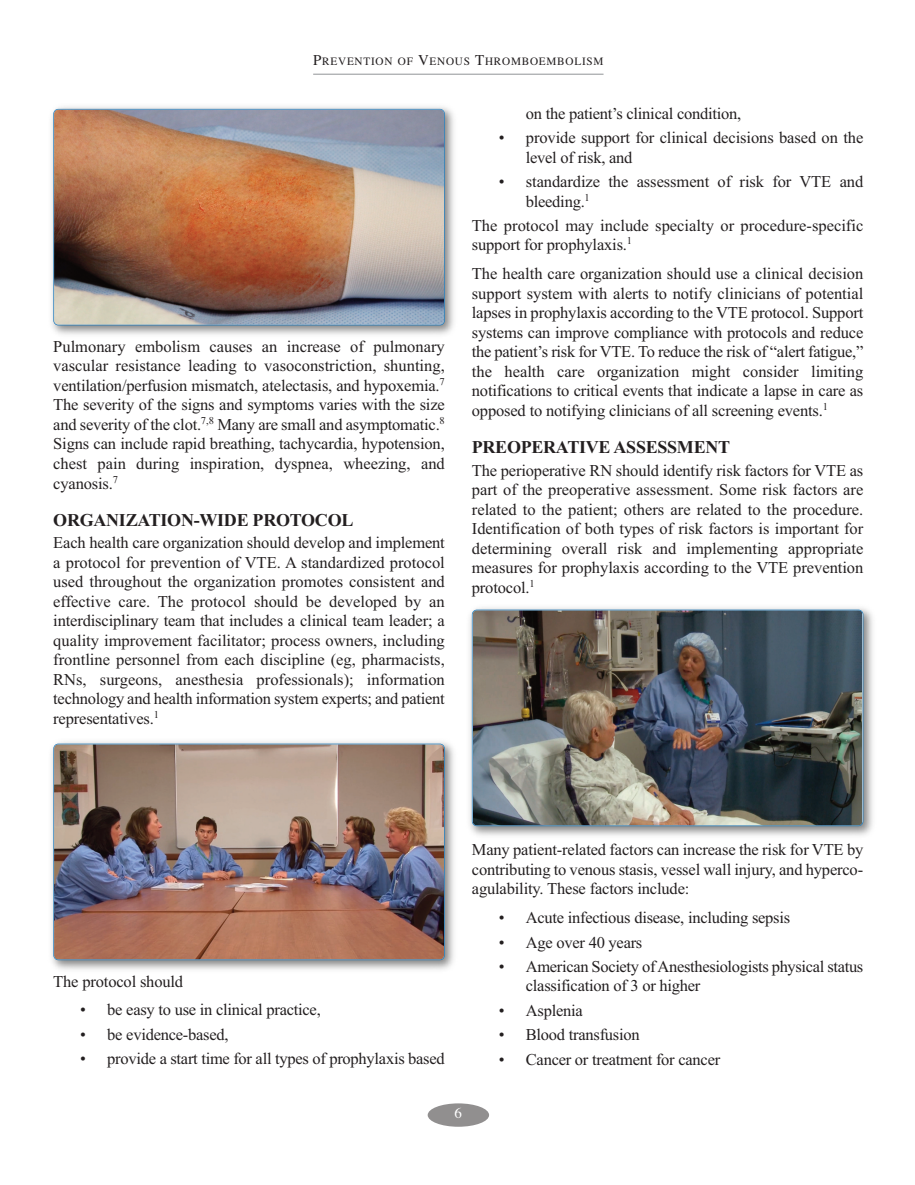
<style>
.page{position:relative;width:915px;height:1185px;background:#fff}
.page>*{position:absolute;margin:0;border:0;box-sizing:border-box;transform-origin:0 0}
.t1{font:700 18px "Times New Roman";letter-spacing:-.015em;color:#231f20}
.t2{font:16.5px/19.5px "Times New Roman";letter-spacing:-.01em;color:#231f20;text-align:justify}
.t3{font:15px "Times";color:#fff}
.t4{font:11.25px "Times";letter-spacing:.065em;color:#231f20}
.s1{font-size:15px}
</style>
<div class="page">
<hr style="left:313px;top:74px;width:290px;height:1px;background:#919396">
<div style="left:428px;top:1103px;width:61px;height:23px;background:#918f8f;border-radius:50%"></div>
<img style="left:51px;top:106px;width:403px;height:229px">
<img style="left:54px;top:110px;width:390px;height:215px;border-radius:4px">
<div style="left:53px;top:109px;width:392px;height:216px;border:2px solid #2881bf;border-radius:5px"></div>
<img style="left:51px;top:741px;width:403px;height:229px">
<img style="left:55px;top:744px;width:388px;height:215px;border-radius:4px">
<div style="left:53px;top:743px;width:392px;height:217px;border:2px solid #2881bf;border-radius:5px"></div>
<img style="left:469px;top:607px;width:404px;height:229px">
<img style="left:473px;top:610px;width:389px;height:215px;border-radius:4px">
<div style="left:472px;top:609px;width:391px;height:217px;border:2px solid #2881bf;border-radius:5px"></div>
<p class="t4" style="left:313px;top:54px;width:292px"><span class="s1">P</span>REVENTION OF <span class="s1">V</span>ENOUS <span class="s1">T</span>HROMBOEMBOLISM</p>
<p class="t2" style="left:53px;top:336px;width:393px">Pulmonary embolism causes an increase of pulmonary vascular resistance leading to vasoconstriction, shunting, ventilation/perfusion mismatch, atelectasis, and hypoxemia.<sup>7<br></sup>The severity of the signs and symptoms varies with the size and severity of the clot.<sup>7,8</sup> Many are small and asymptomatic.<sup>8<br></sup>Signs can include rapid breathing, tachycardia, hypotension, chest pain during inspiration, dyspnea, wheezing, and cyanosis.<sup>7</sup></p>
<p class="t1" style="left:53px;top:509px;width:302px">ORGANIZATION-WIDE PROTOCOL</p>
<p class="t2" style="left:53px;top:533px;width:393px">Each health care organization should develop and implement a protocol for prevention of VTE. A standardized protocol used throughout the organization promotes consistent and effective care. The protocol should be developed by an interdisciplinary team that includes a clinical team leader; a quality improvement facilitator; process owners, including frontline personnel from each discipline (eg, pharmacists, RNs, surgeons, anesthesia professionals); information technology and health information system experts; and patient representatives.<sup>1</sup></p>
<p class="t2" style="left:526px;top:103px;width:217px">on the patient’s clinical condition,</p>
<p class="t2" style="left:526px;top:128px;width:339px;text-indent:-27px">• provide support for clinical decisions based on the level of risk, and</p>
<p class="t2" style="left:526px;top:172px;width:339px;text-indent:-27px">• standardize the assessment of risk for VTE and bleeding.<sup>1</sup></p>
<p class="t2" style="left:472px;top:215px;width:393px">The protocol may include specialty or procedure-specific support for prophylaxis.<sup>1</sup></p>
<p class="t2" style="left:472px;top:264px;width:393px">The health care organization should use a clinical decision support system with alerts to notify clinicians of potential lapses in prophylaxis according to the VTE protocol. Support systems can improve compliance with protocols and reduce the patient’s risk for VTE. To reduce the risk of “alert fatigue,” the health care organization might consider limiting notifications to critical events that indicate a lapse in care as opposed to notifying clinicians of all screening events.<sup>1</sup></p>
<p class="t1" style="left:472px;top:436px;width:260px">PREOPERATIVE ASSESSMENT</p>
<p class="t2" style="left:472px;top:460px;width:393px">The perioperative RN should identify risk factors for VTE as part of the preoperative assessment. Some risk factors are related to the patient; others are related to the procedure.<br>Identification of both types of risk factors is important for determining overall risk and implementing appropriate measures for prophylaxis according to the VTE prevention protocol.<sup>1</sup></p>
<p class="t2" style="left:53px;top:971px;width:131px">The protocol should</p>
<p class="t2" style="left:80px;top:999px;width:242px">• be easy to use in clinical practice,</p>
<p class="t2" style="left:80px;top:1024px;width:150px">• be evidence-based,</p>
<p class="t2" style="left:80px;top:1048px;width:366px">• provide a start time for all types of prophylaxis based</p>
<p class="t2" style="left:472px;top:840px;width:393px">Many patient-related factors can increase the risk for VTE by contributing to venous stasis, vessel wall injury, and hyperco&shy;agulability. These factors include:</p>
<p class="t2" style="left:499px;top:907px;width:293px">• Acute infectious disease, including sepsis</p>
<p class="t2" style="left:499px;top:932px;width:145px">• Age over 40 years</p>
<p class="t2" style="left:526px;top:956px;width:339px;text-indent:-27px">• American Society ofAnesthesiologists physical status classification of 3 or higher</p>
<p class="t2" style="left:499px;top:1000px;width:85px">• Asplenia</p>
<p class="t2" style="left:499px;top:1024px;width:142px">• Blood transfusion</p>
<p class="t2" style="left:499px;top:1049px;width:223px">• Cancer or treatment for cancer</p>
<p class="t3" style="left:455px;top:1104px;width:9px">6</p>
</div>
